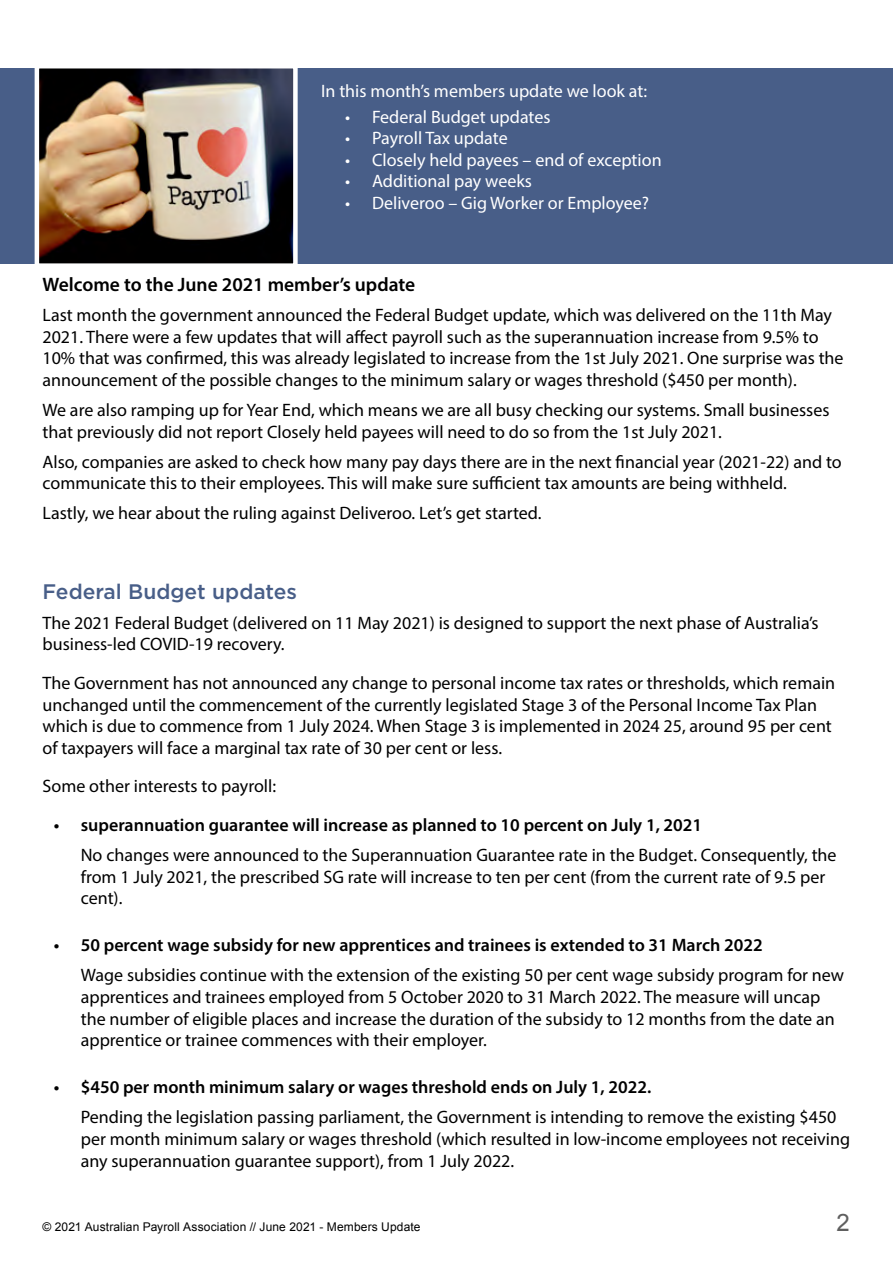
<style>
.page{position:relative;width:893px;height:1263px;background:#fff}
.page>*{position:absolute;margin:0;border:0;box-sizing:border-box;transform-origin:0 0}
.t1{font:24px "Arial";color:#5f5f5f}
.t2{font:500 21px "Gotham";color:#485e88}
.t3{font:600 19.5px "Myriad Pro";color:#000}
.t4{font:18px/21.6px "Myriad Pro";color:#000}
.t5{font:600 18px "Myriad Pro";color:#000}
.t6{font:18px "Myriad Pro";color:#fff}
.t7{font:12px "Arial";letter-spacing:.015em;color:#000}
</style>
<div class="page">
<div style="left:0;top:69px;width:893px;height:195px;background:#485e88"></div>
<img style="left:40px;top:69px;width:253px;height:194px">
<div style="left:35px;top:64px;width:263px;height:204px;border:4px solid #fff"></div>
<p class="t6" style="left:321px;top:80px;width:328px">In this month’s members update we look at:</p>
<p class="t6" style="left:345px;top:105px;width:207px">• Federal Budget updates</p>
<p class="t6" style="left:345px;top:127px;width:164px">• Payroll Tax update</p>
<p class="t6" style="left:345px;top:149px;width:318px">• Closely held payees – end of exception</p>
<p class="t6" style="left:345px;top:170px;width:188px">• Additional pay weeks</p>
<p class="t6" style="left:345px;top:192px;width:306px">• Deliveroo – Gig Worker or Employee?</p>
<p class="t3" style="left:43px;top:272px;width:374px">Welcome to the June 2021 member’s update</p>
<p class="t4" style="left:43px;top:304px;width:803px">Last month the government announced the Federal Budget update, which was delivered on the 11th May 2021. There were a few updates that will affect payroll such as the superannuation increase from 9.5% to 10% that was confirmed, this was already legislated to increase from the 1st July 2021. One surprise was the announcement of the possible changes to the minimum salary or wages threshold ($450 per month).</p>
<p class="t4" style="left:43px;top:399px;width:788px">We are also ramping up for Year End, which means we are all busy checking our systems. Small businesses that previously did not report Closely held payees will need to do so from the 1st July 2021.</p>
<p class="t4" style="left:43px;top:451px;width:801px">Also, companies are asked to check how many pay days there are in the next financial year (2021-22) and to communicate this to their employees. This will make sure sufficient tax amounts are being withheld.</p>
<p class="t4" style="left:43px;top:502px;width:501px">Lastly, we hear about the ruling against Deliveroo. Let’s get started.</p>
<p class="t2" style="left:43px;top:577px;width:256px">Federal Budget updates</p>
<p class="t4" style="left:43px;top:611px;width:778px">The 2021 Federal Budget (delivered on 11 May 2021) is designed to support the next phase of Australia’s business-led COVID-19 recovery.</p>
<p class="t4" style="left:43px;top:672px;width:794px">The Government has not announced any change to personal income tax rates or thresholds, which remain unchanged until the commencement of the currently legislated Stage 3 of the Personal Income Tax Plan which is due to commence from 1 July 2024. When Stage 3 is implemented in 2024 25, around 95 per cent of taxpayers will face a marginal tax rate of 30 per cent or less.</p>
<p class="t4" style="left:43px;top:775px;width:235px">Some other interests to payroll:</p>
<p class="t5" style="left:54px;top:813px;width:650px">• superannuation guarantee will increase as planned to 10 percent on July 1, 2021</p>
<p class="t4" style="left:81px;top:844px;width:757px">No changes were announced to the Superannuation Guarantee rate in the Budget. Consequently, the from 1 July 2021, the prescribed SG rate will increase to ten per cent (from the current rate of 9.5 per cent).</p>
<p class="t5" style="left:54px;top:934px;width:710px">• 50 percent wage subsidy for new apprentices and trainees is extended to 31 March 2022</p>
<p class="t4" style="left:81px;top:964px;width:765px">Wage subsidies continue with the extension of the existing 50 per cent wage subsidy program for new apprentices and trainees employed from 5 October 2020 to 31 March 2022. The measure will uncap the number of eligible places and increase the duration of the subsidy to 12 months from the date an apprentice or trainee commences with their employer.</p>
<p class="t5" style="left:54px;top:1076px;width:599px">• $450 per month minimum salary or wages threshold ends on July 1, 2022.</p>
<p class="t4" style="left:81px;top:1106px;width:771px">Pending the legislation passing parliament, the Government is intending to remove the existing $450 per month minimum salary or wages threshold (which resulted in low-income employees not receiving any superannuation guarantee support), from 1 July 2022.</p>
<p class="t7" style="left:43px;top:1219px;width:379px">© 2021 Australian Payroll Association // June 2021 - Members Update</p>
<h1 class="t1" style="left:836px;top:1207px;width:15px">2</h1>
</div>
